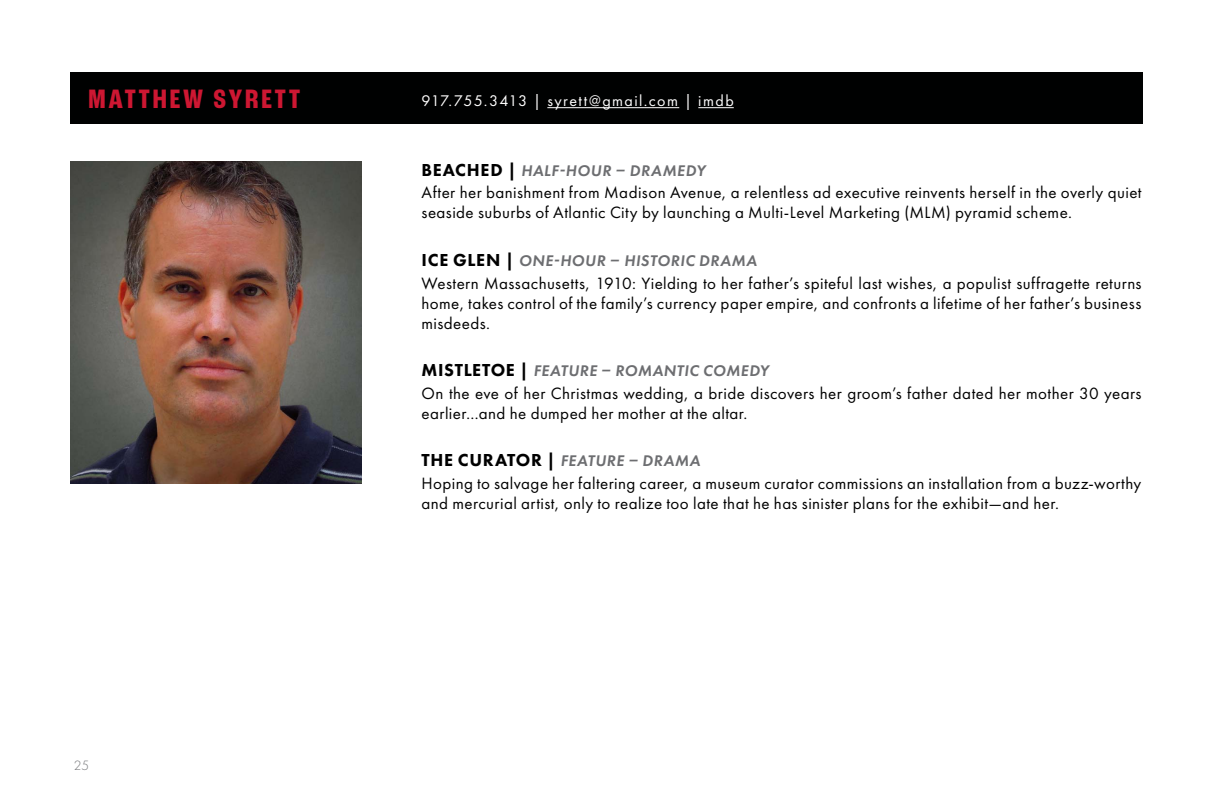
<style>
.page{position:relative;width:1224px;height:792px;background:#fff}
.page>*{position:absolute;margin:0;border:0;box-sizing:border-box;transform-origin:0 0}
.t1{font:700 condensed 28px "Roc Grotesk";letter-spacing:.105em;color:#cd1732}
.t2{font:17px/20px "Futura PT";letter-spacing:.025em;color:#000}
.t3{font:italic 600 16px "Futura PT";letter-spacing:.03em;color:#6d6e71}
.t4{font:16px "Futura PT";letter-spacing:.09em;color:#fff}
.t5{font:300 14px "Futura PT";color:#77787b}
.s1{font-weight:800;font-style:normal;font-size:18px;color:#000}
</style>
<div class="page">
<div style="left:71px;top:72px;width:1072px;height:51px;background:#000101"></div>
<img style="left:71px;top:162px;width:290px;height:322px">
<hr style="left:547px;top:107px;width:132px;height:1px;background:#fff">
<hr style="left:698px;top:107px;width:36px;height:1px;background:#fff">
<h1 class="t1" style="left:89px;top:82px;width:213px">MATTHEW SYRETT</h1>
<p class="t5" style="left:74px;top:758px;width:17px">25</p>
<p class="t4" style="left:422px;top:91px;width:314px">917.755.3413 | syrett@gmail.com | imdb</p>
<p class="t3" style="left:422px;top:160px;width:285px"><span class="s1">BEACHED |</span> HALF-HOUR – DRAMEDY</p>
<p class="t2" style="left:422px;top:183px;width:722px">After her banishment from Madison Avenue, a relentless ad executive reinvents herself in the overly quiet seaside suburbs of Atlantic City by launching a Multi-Level Marketing (MLM) pyramid scheme.</p>
<p class="t3" style="left:422px;top:250px;width:337px"><span class="s1">ICE GLEN |</span> ONE-HOUR – HISTORIC DRAMA</p>
<p class="t2" style="left:422px;top:273px;width:722px;text-align:justify">Western Massachusetts, 1910: Yielding to her father’s spiteful last wishes, a populist suffragette returns home, takes control of the family’s currency paper empire, and confronts a lifetime of her father’s business misdeeds.</p>
<p class="t3" style="left:422px;top:360px;width:349px"><span class="s1">MISTLETOE |</span> FEATURE – ROMANTIC COMEDY</p>
<p class="t2" style="left:422px;top:383px;width:722px">On the eve of her Christmas wedding, a bride discovers her groom’s father dated her mother 30 years earlier…and he dumped her mother at the altar.</p>
<p class="t3" style="left:422px;top:451px;width:280px"><span class="s1">THE CURATOR |</span> FEATURE – DRAMA</p>
<p class="t2" style="left:422px;top:473px;width:721px">Hoping to salvage her faltering career, a museum curator commissions an installation from a buzz-worthy and mercurial artist, only to realize too late that he has sinister plans for the exhibit—and her.</p>
</div>
